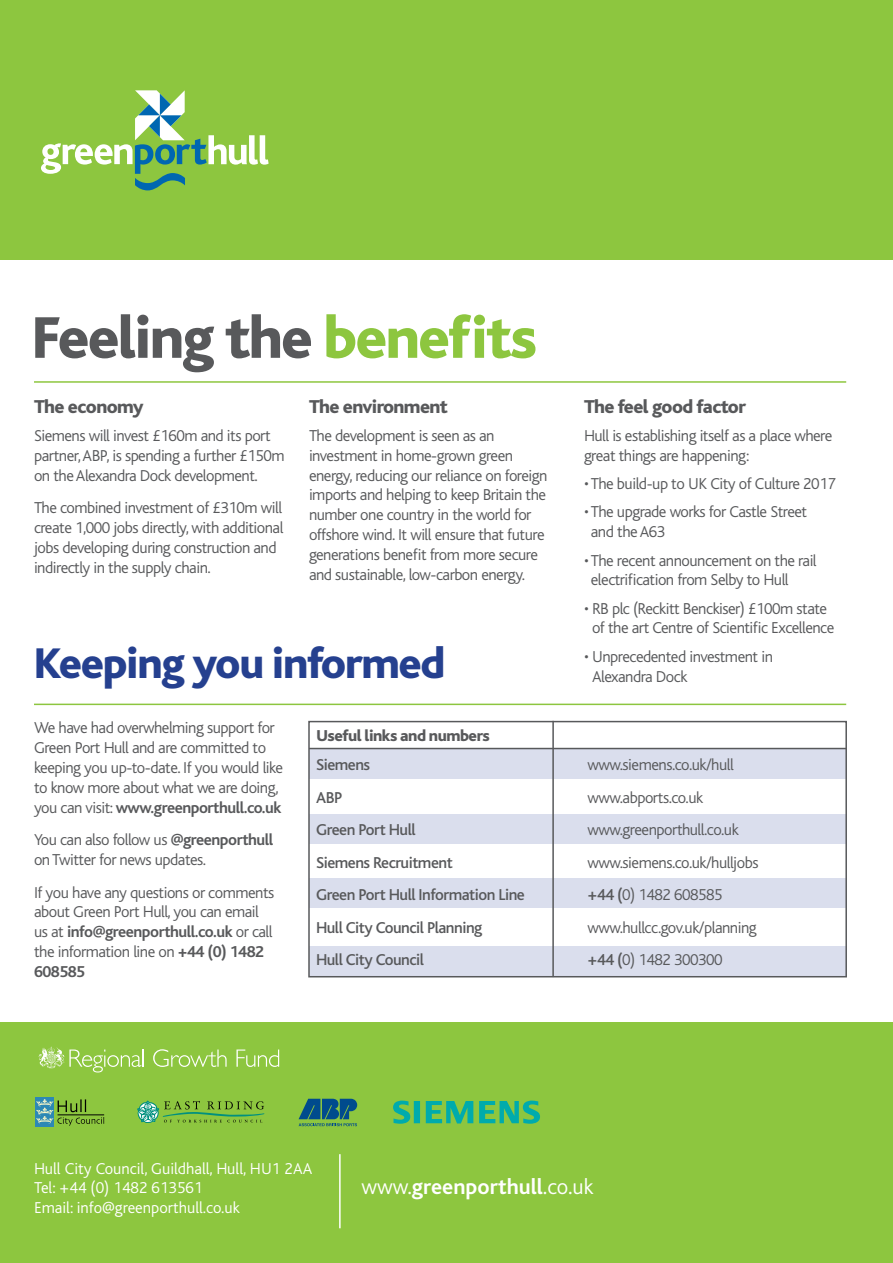
<style>
.page{position:relative;width:893px;height:1263px;background:#fff}
.page>*{position:absolute;margin:0;border:0;box-sizing:border-box;transform-origin:0 0}
.t1{font:800 61.5px "Bliss";letter-spacing:-.03em;color:#58595b}
.t2{font:800 45px "Bliss";letter-spacing:-.03em;color:#25408f}
.t3{font:700 22.5px "Bliss";color:#fff}
.t4{font:800 19.5px "Bliss";letter-spacing:-.03em;color:#58595b}
.t5{font:300 16.5px/19.8px "Bliss";letter-spacing:-.03em;color:#58595b}
.t6{font:500 16.5px "Bliss";letter-spacing:-.03em;color:#58595b}
.t7{font:300 16.5px/19.8px "Bliss";color:#fff}
.t8{font:800 16.5px "Bliss";letter-spacing:-.03em;color:#58595b}
.s1{color:#8dc63f}
.s2{font-weight:700}
.s3{font-weight:500}
.s4{font-weight:300}
</style>
<div class="page">
<div style="left:309px;top:749px;width:537px;height:30px;background:#dadeed"></div>
<div style="left:309px;top:814px;width:537px;height:29px;background:#dadeed"></div>
<div style="left:309px;top:879px;width:537px;height:29px;background:#dadeed"></div>
<div style="left:309px;top:947px;width:537px;height:29px;background:#dadeed"></div>
<div style="left:0;top:0;width:893px;height:260px;background:#8dc63f"></div>
<div style="left:0;top:1022px;width:893px;height:241px;background:#8dc63f"></div>
<div style="left:35px;top:1097px;width:19px;height:29px;background:#2c88b5"></div>
<svg style="left:36px;top:1099px;width:68px;height:27px"></svg>
<svg style="left:137px;top:1101px;width:127px;height:22px"></svg>
<svg style="left:393px;top:1100px;width:147px;height:24px"></svg>
<svg style="left:299px;top:1099px;width:58px;height:27px"></svg>
<hr style="left:339px;top:1154px;width:2px;height:74px;background:#fff">
<hr style="left:34px;top:381px;width:812px;height:2px;background:#8dc63f">
<svg style="left:41px;top:90px;width:228px;height:100px"></svg>
<svg style="left:38px;top:1047px;width:106px;height:25px"></svg>
<svg style="left:153px;top:1049px;width:74px;height:18px"></svg>
<svg style="left:236px;top:1049px;width:43px;height:18px"></svg>
<hr style="left:34px;top:704px;width:812px;height:1px;background:#8dc63f">
<hr style="left:552px;top:721px;width:2px;height:256px;background:#58595b">
<hr style="left:309px;top:748px;width:537px;height:1px;background:#58595b">
<div style="left:308px;top:721px;width:539px;height:256px;border:2px solid #58595b"></div>
<h1 class="t1" style="left:32px;top:306px;width:507px">Feeling the <span class="s1">benefits</span></h1>
<p class="t4" style="left:34px;top:396px;width:111px">The economy</p>
<p class="t4" style="left:309px;top:396px;width:140px">The environment</p>
<p class="t4" style="left:584px;top:396px;width:164px">The feel good factor</p>
<p class="t5" style="left:309px;top:426px;width:240px">The development is seen as an investment in home-grown green energy, reducing our reliance on foreign imports and helping to keep Britain the number one country in the world for offshore wind. It will ensure that future generations benefit from more secure and sustainable, low-carbon energy.</p>
<p class="t5" style="left:34px;top:426px;width:252px">Siemens will invest £160m and its port partner, ABP, is spending a further £150m on the Alexandra Dock development.</p>
<p class="t5" style="left:34px;top:498px;width:251px">The combined investment of £310m will create 1,000 jobs directly, with additional jobs developing during construction and indirectly in the supply chain.</p>
<p class="t5" style="left:584px;top:426px;width:250px">Hull is establishing itself as a place where great things are happening:</p>
<p class="t5" style="left:584px;top:474px;width:253px">• The build-up to UK City of Culture 2017</p>
<p class="t5" style="left:591px;top:502px;width:218px;text-indent:-7px">• The upgrade works for Castle Street and the A63</p>
<p class="t5" style="left:591px;top:550px;width:227px;text-indent:-7px">• The recent announcement on the rail electrification from Selby to Hull</p>
<p class="t5" style="left:584px;top:599px;width:252px;text-align:center">• RB plc (Reckitt Benckiser) £100m state of the art Centre of Scientific Excellence</p>
<p class="t5" style="left:592px;top:647px;width:183px;text-indent:-8px">• Unprecedented investment in<br>Alexandra Dock</p>
<h2 class="t2" style="left:34px;top:640px;width:413px">Keeping you informed</h2>
<p class="t5" style="left:34px;top:718px;width:251px">We have had overwhelming support for Green Port Hull and are committed to keeping you up-to-date. If you would like to know more about what we are doing, you can visit: <span class="s2">www.greenporthull.co.uk</span></p>
<p class="t5" style="left:34px;top:830px;width:241px">You can also follow us <span class="s2">@greenporthull </span>on Twitter for news updates.</p>
<p class="t5" style="left:34px;top:882px;width:242px">If you have any questions or comments about Green Port Hull, you can email us at <span class="s2">info@greenporthull.co.uk</span> or call the information line on <span class="s2">+44 (0) 1482<br>608585</span></p>
<p class="t8" style="left:316px;top:727px;width:175px">Useful links and numbers</p>
<p class="t6" style="left:316px;top:756px;width:56px">Siemens</p>
<p class="t5" style="left:588px;top:755px;width:148px">www.siemens.co.uk/hull</p>
<p class="t6" style="left:316px;top:788px;width:28px">ABP</p>
<p class="t5" style="left:588px;top:787px;width:117px">www.abports.co.uk</p>
<p class="t6" style="left:316px;top:821px;width:101px">Green Port Hull</p>
<p class="t5" style="left:588px;top:820px;width:153px">www.greenporthull.co.uk</p>
<p class="t6" style="left:316px;top:854px;width:138px">Siemens Recruitment</p>
<p class="t5" style="left:588px;top:853px;width:172px">www.siemens.co.uk/hulljobs</p>
<p class="t6" style="left:316px;top:886px;width:210px">Green Port Hull Information Line</p>
<p class="t5" style="left:588px;top:885px;width:136px"><span class="s3">+44 (</span>0) 1482 608585</p>
<p class="t6" style="left:316px;top:919px;width:168px">Hull City Council Planning</p>
<p class="t5" style="left:588px;top:918px;width:171px">www.hullcc.gov.uk/planning</p>
<p class="t6" style="left:316px;top:951px;width:109px">Hull City Council</p>
<p class="t5" style="left:588px;top:950px;width:136px"><span class="s3">+44 (</span>0) 1482 300300</p>
<p class="t7" style="left:34px;top:1158px;width:280px">Hull City Council, Guildhall, Hull, HU1 2AA<br>Tel: +44 (0) 1482 613561<br>Email: info@greenporthull.co.uk</p>
<h3 class="t3" style="left:361px;top:1175px;width:234px"><span class="s4">www.</span>greenporthull<span class="s4">.co.uk</span></h3>
</div>
